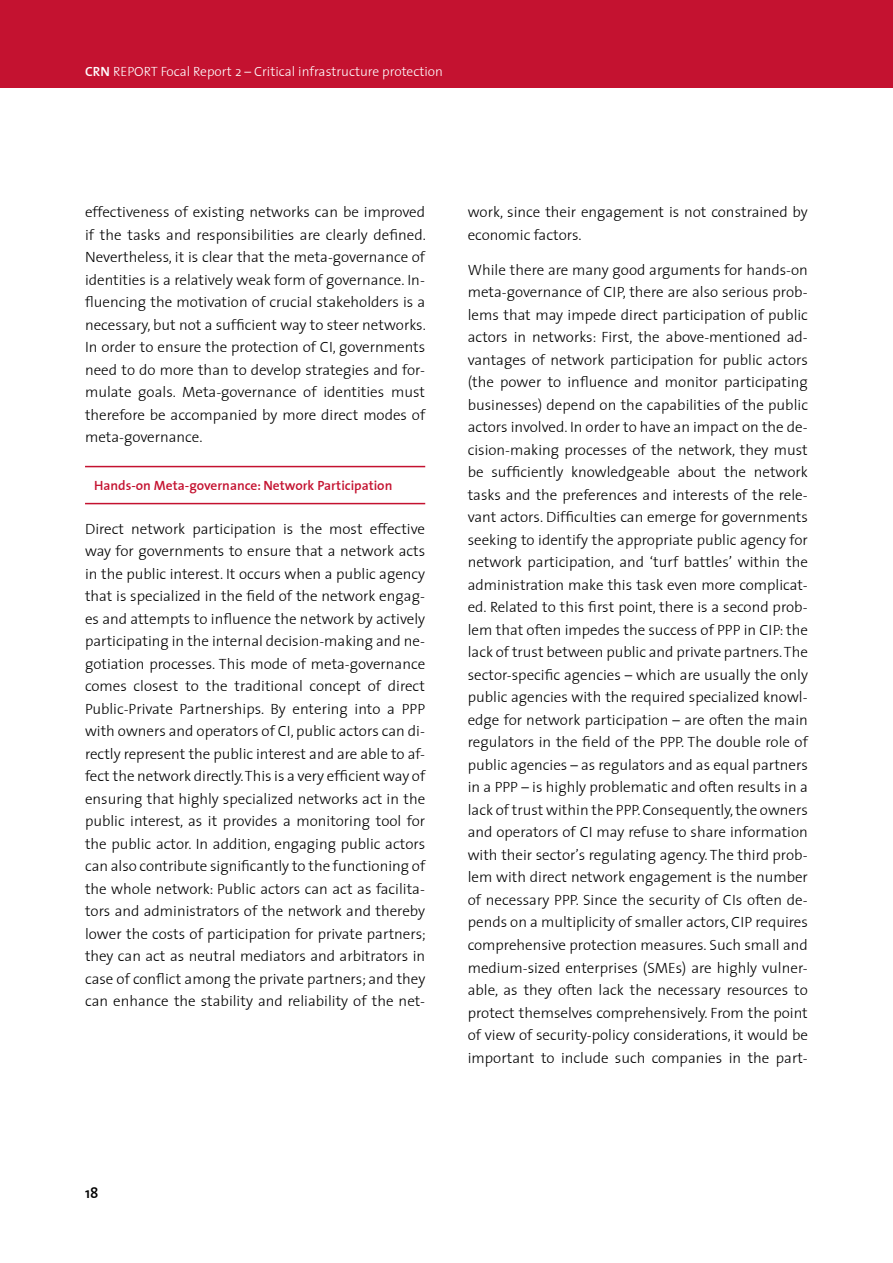
<style>
.page{position:relative;width:893px;height:1263px;background:#fff}
.page>*{position:absolute;margin:0;border:0;box-sizing:border-box;transform-origin:0 0}
._2_Fliesstext{font:300 15px/22.5px "ETH";color:#000;text-align:justify}
.Footnote_Text{font:300 15px/22.5px "ETH";color:#000;text-align:justify}
.Footer-Seitenzahl{font:600 15px "ETH";color:#000}
.t1{font:300 13.5px "ETH";color:#fff}
._1_Titel_rot{font:600 13.5px "ETH";color:#c41230}
.s1{font-weight:600}
</style>
<div class="page">
<div style="left:0;top:0;width:893px;height:88px;background:#c41230"></div>
<hr style="left:85px;top:466px;width:340px;height:1px;background:#c41230">
<hr style="left:85px;top:503px;width:340px;height:1px;background:#c41230">
<p class="t1" style="left:85px;top:60px;width:360px"><span class="s1">CRN</span> REPORT Focal Report 2 – Critical infrastructure protection</p>
<p class="Footnote_Text" style="left:85px;top:200px;width:342px">effectiveness of existing networks can be improved if the tasks and responsibilities are clearly defined.<br>Nevertheless, it is clear that the meta-governance of identities is a relatively weak form of governance. In&shy;fluencing the motivation of crucial stakeholders is a necessary, but not a sufficient way to steer networks.<br>In order to ensure the protection of CI, governments need to do more than to develop strategies and for&shy;mulate goals. Meta-governance of identities must therefore be accompanied by more direct modes of meta-governance.</p>
<p class="_1_Titel_rot" style="left:94px;top:474px;width:300px">Hands-on Meta-governance: Network Participation</p>
<p class="_2_Fliesstext" style="left:85px;top:517px;width:342px">Direct network participation is the most effective way for governments to ensure that a network acts in the public interest. It occurs when a public agency that is specialized in the field of the network engag&shy;es and attempts to influence the network by actively participating in the internal decision-making and ne&shy;gotiation processes. This mode of meta-governance comes closest to the traditional concept of direct Public-Private Partnerships. By entering into a PPP with owners and operators of CI, public actors can di&shy;rectly represent the public interest and are able to af&shy;fect the network directly.This is a very efficient way of ensuring that highly specialized networks act in the public interest, as it provides a monitoring tool for the public actor. In addition, engaging public actors can also contribute significantly to the functioning of the whole network: Public actors can act as facilita&shy;tors and administrators of the network and thereby lower the costs of participation for private partners; they can act as neutral mediators and arbitrators in case of conflict among the private partners; and they can enhance the stability and reliability of the net-</p>
<p class="_2_Fliesstext" style="left:468px;top:200px;width:342px">work, since their engagement is not constrained by economic factors.</p>
<p class="_2_Fliesstext" style="left:468px;top:258px;width:342px">While there are many good arguments for hands-on meta-governance of CIP, there are also serious prob&shy;lems that may impede direct participation of public actors in networks: First, the above-mentioned ad&shy;vantages of network participation for public actors (the power to influence and monitor participating businesses) depend on the capabilities of the public actors involved. In order to have an impact on the de&shy;cision-making processes of the network, they must be sufficiently knowledgeable about the network tasks and the preferences and interests of the rele&shy;vant actors. Difficulties can emerge for governments seeking to identify the appropriate public agency for network participation, and ‘turf battles’ within the administration make this task even more complicat&shy;ed. Related to this first point, there is a second prob&shy;lem that often impedes the success of PPP in CIP: the lack of trust between public and private partners.The sector-specific agencies – which are usually the only public agencies with the required specialized knowl&shy;edge for network participation – are often the main regulators in the field of the PPP. The double role of public agencies – as regulators and as equal partners in a PPP – is highly problematic and often results in a lack of trust within the PPP.Consequently,the owners and operators of CI may refuse to share information with their sector’s regulating agency. The third prob&shy;lem with direct network engagement is the number of necessary PPP. Since the security of CIs often de&shy;pends on a multiplicity of smaller actors, CIP requires comprehensive protection measures. Such small and medium-sized enterprises (SMEs) are highly vulner&shy;able, as they often lack the necessary resources to protect themselves comprehensively. From the point of view of security-policy considerations, it would be important to include such companies in the part-</p>
<p class="Footer-Seitenzahl" style="left:85px;top:1180px;width:15px">18</p>
</div>
